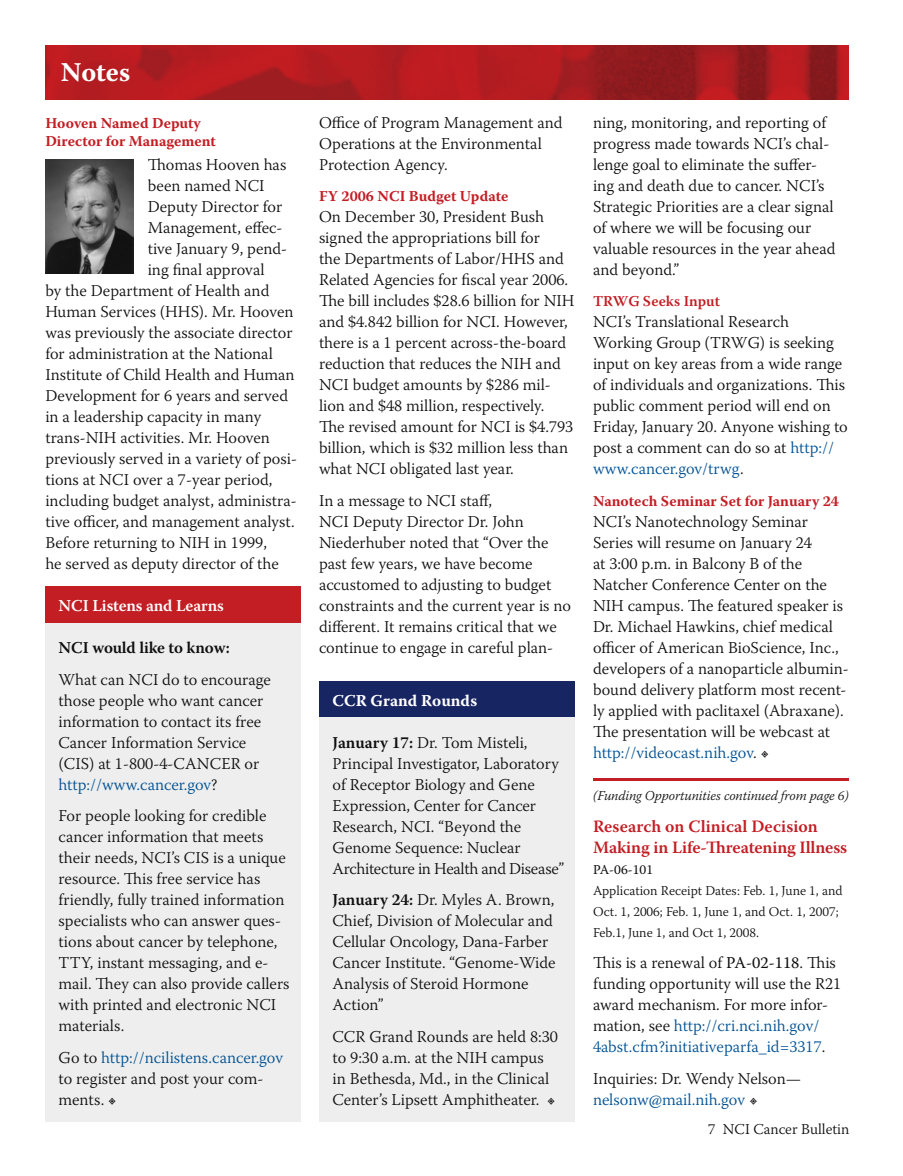
<style>
.page{position:relative;width:903px;height:1176px;background:#fff}
.page>*{position:absolute;margin:0;border:0;box-sizing:border-box;transform-origin:0 0}
._1_-_Sections{font:700 27px "Warnock Pro";color:#fff}
.Funding_Opps_Headers{font:600 17.25px/21px "Warnock Pro";color:#c31e24}
.t1{font:300 16.5px/21px "Warnock Pro";color:#0f0f0f}
.t2{font:600 16.5px "Warnock Pro";letter-spacing:-.01em;color:#0f0f0f}
.t3{font:600 16.5px "Warnock Pro";letter-spacing:-.01em;color:#fff}
.body_no_baseline{font:700 16.5px "Warnock Pro";letter-spacing:.005em;color:#fff}
._2_-_Notes_headers{font:700 15px/18px "Warnock Pro";color:#c31e24}
.t4{font:300 15px "Warnock Pro";color:#0f0f0f}
._2_-_Notes_headers-2{font:600 15px "Warnock Pro";color:#c31e24}
.Funding_Opps__sub_in{font:300 13.5px/21px "Warnock Pro";color:#0f0f0f}
.t5{font:italic 300 13.5px "Warnock Pro";letter-spacing:-.005em;color:#0f0f0f}
.s1{color:#005194}
.s2{font-weight:600}
.s3{font-weight:400}
</style>
<div class="page">
<img style="left:45px;top:45px;width:804px;height:54px">
<div style="left:45px;top:621px;width:255px;height:500px;background:#edeeed"></div>
<div style="left:45px;top:586px;width:255px;height:36px;background:#c31e24"></div>
<div style="left:319px;top:716px;width:255px;height:405px;background:#edeeed"></div>
<div style="left:319px;top:681px;width:255px;height:35px;background:#182563"></div>
<img style="left:46px;top:159px;width:88px;height:114px">
<hr style="left:593px;top:777px;width:256px;height:3px;background:#c31e24">
<p class="_1_-_Sections" style="left:61px;top:56px;width:71px">Notes</p>
<p class="_2_-_Notes_headers" style="left:45px;top:113px;width:172px">Hooven Named Deputy<br>Director for Management</p>
<p class="t1" style="left:148px;top:153px;width:140px">Thomas Hooven has</p>
<p class="t1" style="left:148px;top:174px;width:118px">been named NCI</p>
<p class="t1" style="left:148px;top:195px;width:136px">Deputy Director for</p>
<p class="t1" style="left:148px;top:216px;width:136px">Management, effec-</p>
<p class="t1" style="left:148px;top:237px;width:141px">tive January 9, pend-</p>
<p class="t1" style="left:148px;top:258px;width:118px">ing final approval</p>
<p class="t1" style="left:45px;top:279px;width:226px">by the Department of Health and</p>
<p class="t1" style="left:45px;top:300px;width:250px">Human Services (HHS). Mr. Hooven</p>
<p class="t1" style="left:45px;top:321px;width:249px">was previously the associate director</p>
<p class="t1" style="left:45px;top:342px;width:229px">for administration at the National</p>
<p class="t1" style="left:45px;top:363px;width:251px">Institute of Child Health and Human</p>
<p class="t1" style="left:45px;top:384px;width:244px">Development for 6 years and served</p>
<p class="t1" style="left:45px;top:405px;width:217px">in a leadership capacity in many</p>
<p class="t1" style="left:45px;top:426px;width:226px">trans-NIH activities. Mr. Hooven</p>
<p class="t1" style="left:45px;top:447px;width:253px">previously served in a variety of posi-</p>
<p class="t1" style="left:45px;top:468px;width:229px">tions at NCI over a 7-year period,</p>
<p class="t1" style="left:45px;top:489px;width:253px">including budget analyst, administra-</p>
<p class="t1" style="left:45px;top:510px;width:251px">tive officer, and management analyst.</p>
<p class="t1" style="left:45px;top:531px;width:223px">Before returning to NIH in 1999,</p>
<p class="t1" style="left:45px;top:552px;width:235px">he served as deputy director of the</p>
<p class="t3" style="left:59px;top:595px;width:167px">NCI Listens and Learns</p>
<p class="t2" style="left:59px;top:637px;width:173px">NCI would like to know:</p>
<p class="t1" style="left:59px;top:668px;width:214px">What can NCI do to encourage those people who want cancer information to contact its free<br>Cancer Information Service (CIS) at 1-800-4-CANCER or <span class="s1">http://www.cancer.gov</span>?</p>
<p class="t1" style="left:59px;top:804px;width:232px">For people looking for credible cancer information that meets their needs, NCI’s CIS is a unique resource. This free service has friendly, fully trained information specialists who can answer ques&shy;tions about cancer by telephone,<br>TTY, instant messaging, and e&shy;mail. They can also provide callers with printed and electronic NCI materials.</p>
<p class="t1" style="left:59px;top:1046px;width:226px">Go to <span class="s1">http://ncilistens.cancer.gov </span>to register and post your com&shy;ments. d</p>
<p class="t1" style="left:319px;top:111px;width:245px">Office of Program Management and<br>Operations at the Environmental<br>Protection Agency.</p>
<p class="_2_-_Notes_headers" style="left:319px;top:187px;width:191px">FY 2006 NCI Budget Update</p>
<p class="t1" style="left:319px;top:206px;width:257px">On December 30, President Bush signed the appropriations bill for<br>the Departments of Labor/HHS and Related Agencies for fiscal year 2006.<br>The bill includes $28.6 billion for NIH and $4.842 billion for NCI. However, there is a 1 percent across-the-board reduction that reduces the NIH and NCI budget amounts by $286 mil&shy;lion and $48 million, respectively.<br>The revised amount for NCI is $4.793 billion, which is $32 million less than what NCI obligated last year.</p>
<p class="t1" style="left:319px;top:489px;width:254px">In a message to NCI staff,<br>NCI Deputy Director Dr. John<br>Niederhuber noted that “Over the past few years, we have become accustomed to adjusting to budget constraints and the current year is no different. It remains critical that we continue to engage in careful plan-</p>
<p class="body_no_baseline" style="left:332px;top:690px;width:146px">CCR Grand Rounds</p>
<p class="t1" style="left:332px;top:731px;width:233px"><span class="s2">January 17:</span> Dr. Tom Misteli,<br>Principal Investigator, Laboratory of Receptor Biology and Gene<br>Expression, Center for Cancer<br>Research, NCI. “Beyond the<br>Genome Sequence: Nuclear<br>Architecture in Health and Disease”</p>
<p class="t1" style="left:332px;top:888px;width:225px"><span class="s2">January 24:</span> Dr. Myles A. Brown,<br>Chief, Division of Molecular and<br>Cellular Oncology, Dana-Farber<br>Cancer Institute. “Genome-Wide<br>Analysis of Steroid Hormone<br>Action”</p>
<p class="t1" style="left:332px;top:1025px;width:227px">CCR Grand Rounds are held 8:30 to 9:30 a.m. at the NIH campus in Bethesda, Md., in the Clinical<br>Center’s Lipsett Amphitheater. d</p>
<p class="t1" style="left:593px;top:111px;width:244px">ning, monitoring, and reporting of progress made towards NCI’s chal&shy;lenge goal to eliminate the suffer&shy;ing and death due to cancer. NCI’s<br>Strategic Priorities are a clear signal of where we will be focusing our valuable resources in the year ahead and beyond.”</p>
<p class="_2_-_Notes_headers-2" style="left:593px;top:292px;width:128px">TRWG Seeks Input</p>
<p class="t1" style="left:593px;top:311px;width:256px">NCI’s Translational Research Working Group (TRWG) is seeking input on key areas from a wide range of individuals and organizations. This public comment period will end on Friday, January 20. Anyone wishing to post a comment can do so at <span class="s1">http:// www.cancer.gov/trwg</span>.</p>
<p class="_2_-_Notes_headers" style="left:593px;top:491px;width:247px">Nanotech Seminar Set for January 24</p>
<p class="t1" style="left:593px;top:510px;width:257px">NCI’s Nanotechnology Seminar Series will resume on January 24<br>at 3:00 p.m. in Balcony B of the Natcher Conference Center on the NIH campus. The featured speaker is Dr. Michael Hawkins, chief medical officer of American BioScience, Inc., developers of a nanoparticle albumin&shy;bound delivery platform most recent&shy;ly applied with paclitaxel (Abraxane).<br>The presentation will be webcast at <span class="s1">http://videocast.nih.gov</span>. d</p>
<p class="t5" style="left:593px;top:787px;width:257px">(Funding Opportunities continued from page 6)</p>
<p class="Funding_Opps_Headers" style="left:593px;top:815px;width:256px">Research on Clinical Decision<br>Making in Life-Threatening Illness</p>
<p class="Funding_Opps__sub_in" style="left:593px;top:858px;width:251px"><span class="s3">PA-06-101<br></span>Application Receipt Dates: Feb. 1, June 1, and<br>Oct. 1, 2006; Feb. 1, June 1, and Oct. 1, 2007;<br>Feb.1, June 1, and Oct 1, 2008.</p>
<p class="t1" style="left:593px;top:951px;width:247px">This is a renewal of <span class="s3">PA-02-118</span>. This funding opportunity will use the R21 award mechanism. For more infor&shy;mation, see <span class="s1">http://cri.nci.nih.gov/ 4abst.cfm?initiativeparfa_id=3317</span>.</p>
<p class="t1" style="left:593px;top:1067px;width:210px">Inquiries: Dr. Wendy Nelson— <span class="s1">nelsonw@mail.nih.gov</span> d</p>
<p class="t4" style="left:723px;top:1119px;width:128px">NCI Cancer Bulletin</p>
</div>
